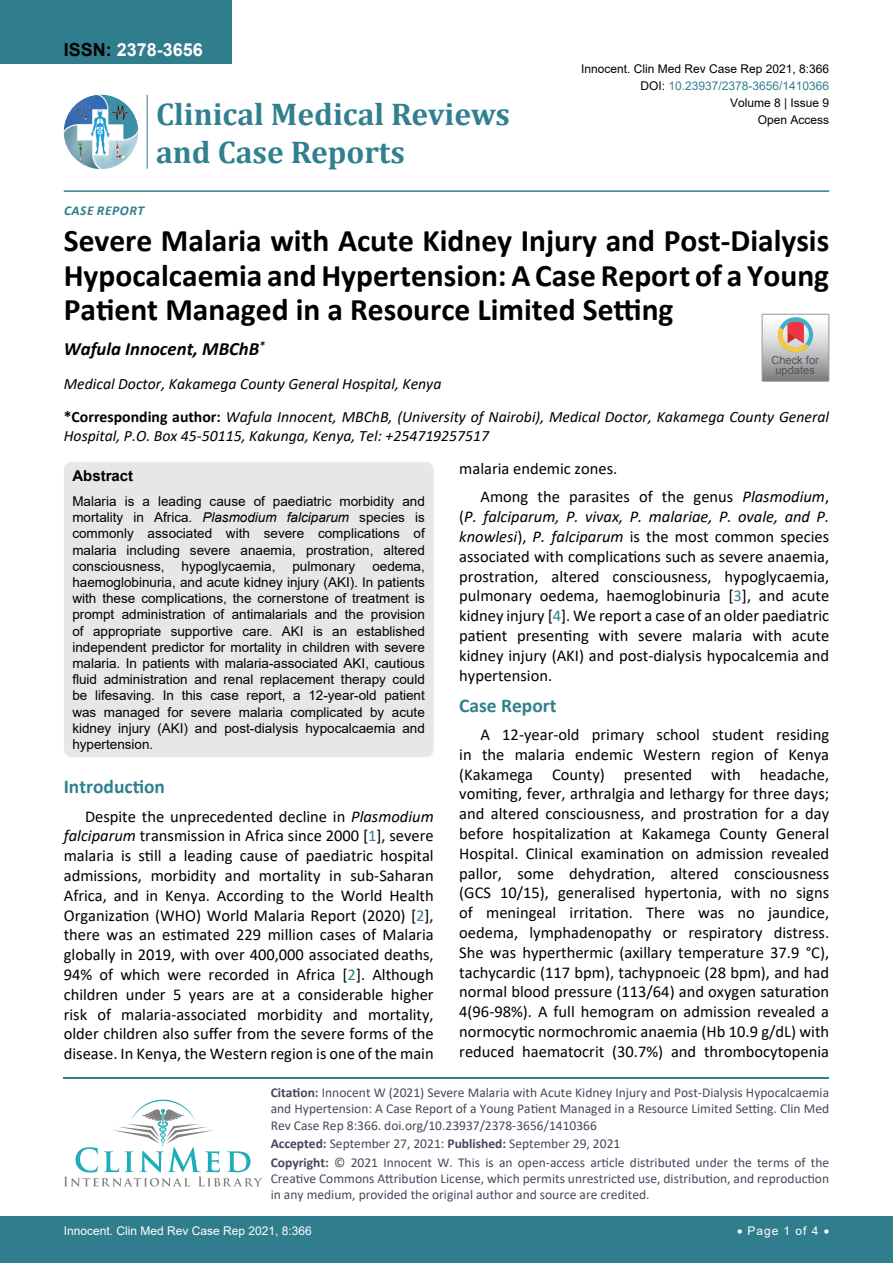
<style>
.page{position:relative;width:893px;height:1263px;background:#fff}
.page>*{position:absolute;margin:0;border:0;box-sizing:border-box;transform-origin:0 0}
.t1{font:700 31.5px/34.5px "Calibri";color:#000;text-align:justify}
.t2{font:700 31.5px "Cambria";color:#30808d}
.t3{font:700 19.5px "Calibri";color:#30808d}
.t4{font:italic 700 18.75px "Calibri";color:#000}
.t5{font:700 18px "Arial";color:#fff}
.t6{font:16.5px/19.8px "Calibri";color:#000;text-align:justify}
.t7{font:italic 15.75px/33px "Calibri";color:#000}
.t8{font:700 15px "Arial";color:#000}
.t9{font:13.5px/16.2px "Arial";color:#000;text-align:justify}
.t10{font:13.5px/16.2px "Calibri";color:#47475c;text-align:justify}
.t11{font:italic 700 13.5px "Calibri";letter-spacing:.04em;color:#307d8d}
.t12{font:12px "Arial";color:#000}
.t13{font:12px "Arial";color:#fff}
.t14{font:12px "Arial";color:#30808d}
.t15{font:11.1px/9.6px "Arial";color:#535353;text-align:center}
.s1{color:#000}
.s2{font-weight:700;font-style:normal}
.s3{font-style:italic}
.s4{color:#30808d}
.s5{font-weight:700}
</style>
<div class="page">
<hr style="left:64px;top:1077px;width:765px;height:1px;background:#30808d">
<svg style="left:64px;top:1100px;width:198px;height:86px"></svg>
<div style="left:0;top:0;width:231px;height:64px;background:#307d8d"></div>
<hr style="left:64px;top:190px;width:765px;height:2px;background:#307d8d">
<div style="left:0;top:1217px;width:893px;height:46px;background:#307d8d"></div>
<img style="left:64px;top:95px;width:74px;height:74px;border-radius:37px">
<hr style="left:147px;top:95px;width:1px;height:74px;background:#307d8d">
<svg style="left:762px;top:314px;width:67px;height:67px;background:#bdb6b3"></svg>
<div style="left:64px;top:462px;width:370px;height:295px;background:#e6e7e8;border-radius:9px"></div>
<p class="t5" style="left:64px;top:37px;width:141px"><span class="s1">ISSN:</span> 2378-3656</p>
<h1 class="t2" style="left:156px;top:92px;width:355px">Clinical Medical Reviews</h1>
<h1 class="t2" style="left:156px;top:130px;width:250px">and Case Reports</h1>
<p class="t11" style="left:64px;top:201px;width:82px">Case Report</p>
<p class="t12" style="left:581px;top:60px;width:250px">Innocent. Clin Med Rev Case Rep 2021, 8:366</p>
<p class="t12" style="left:730px;top:95px;width:101px">Volume 8 | Issue 9</p>
<p class="t14" style="left:640px;top:77px;width:190px"><span class="s1">DOI:</span> 10.23937/2378-3656/1410366</p>
<p class="t12" style="left:758px;top:112px;width:73px">Open Access</p>
<h1 class="t1" style="left:64px;top:223px;width:767px">Severe Malaria with Acute Kidney Injury and Post-Dialysis Hypocalcaemia and Hypertension: A Case Report of a Young Patient Managed in a Resource Limited Setting</h1>
<p class="t4" style="left:64px;top:336px;width:202px">Wafula Innocent, MBChB<sup>*</sup></p>
<p class="t7" style="left:64px;top:366px;width:767px">Medical Doctor, Kakamega County General Hospital, Kenya<br><span class="s2">*Corresponding author:</span> Wafula Innocent, MBChB, (University of Nairobi), Medical Doctor, Kakamega County General</p>
<p class="t7" style="left:64px;top:418px;width:427px">Hospital, P.O. Box 45-50115, Kakunga, Kenya, Tel: +254719257517</p>
<p class="t15" style="left:771px;top:356px;width:49px">Check for updates</p>
<p class="t8" style="left:72px;top:465px;width:62px">Abstract</p>
<p class="t9" style="left:72px;top:493px;width:354px">Malaria is a leading cause of paediatric morbidity and mortality in Africa. <span class="s3">Plasmodium falciparum</span> species is commonly associated with severe complications of malaria including severe anaemia, prostration, altered consciousness,</p>
<p class="t9" style="left:72px;top:558px;width:354px;text-indent:300px">oedema, haemoglobinuria, and acute kidney injury (AKI). In patients with these complications, the cornerstone of treatment is prompt administration of antimalarials and the provision of appropriate supportive care. AKI is an established independent predictor for mortality in children with severe malaria. In patients with malaria-associated AKI, cautious fluid administration and renal replacement therapy could be lifesaving. In this case report, a 12-year-old patient was managed for severe malaria complicated by acute kidney injury (AKI) and post-dialysis hypocalcaemia and hypertension.</p>
<p class="t9" style="left:182px;top:558px;width:95px">hypoglycaemia,</p>
<p class="t9" style="left:292px;top:558px;width:65px">pulmonary</p>
<p class="t3" style="left:64px;top:773px;width:103px">Introduction</p>
<p class="t6" style="left:64px;top:806px;width:371px;text-indent:21px">Despite the unprecedented decline in <span class="s3">Plasmodium falciparum</span> transmission in Africa since 2000 [<span class="s4">1</span>], severe malaria is still a leading cause of paediatric hospital admissions, morbidity and mortality in sub-Saharan Africa, and in Kenya. According to the World Health Organization (WHO) World Malaria Report (2020) [<span class="s4">2</span>], there was an estimated 229 million cases of Malaria globally in 2019, with over 400,000 associated deaths, 94% of which were recorded in Africa [<span class="s4">2</span>]. Although children under 5 years are at a considerable higher risk of malaria-associated morbidity and mortality, older children also suffer from the severe forms of the disease. In Kenya, the Western region is one of the main</p>
<p class="t6" style="left:480px;top:454px;width:350px;line-height:28.3px;text-indent:-21px">malaria endemic zones.<br>Among the parasites of the genus <span class="s3">Plasmodium</span>,</p>
<p class="t6" style="left:459px;top:506px;width:371px">(<span class="s3">P. falciparum, P. vivax, P. malariae, P. ovale, and P. knowlesi</span>), <span class="s3">P. falciparum</span> is the most common species associated with complications such as severe anaemia, prostration, altered consciousness, hypoglycaemia, pulmonary oedema, haemoglobinuria [<span class="s4">3</span>], and acute kidney injury [<span class="s4">4</span>]. We report a case of an older paediatric patient presenting with severe malaria with acute kidney injury (AKI) and post-dialysis hypocalcemia and hypertension.</p>
<p class="t3" style="left:459px;top:691px;width:99px">Case Report</p>
<p class="t6" style="left:459px;top:724px;width:371px;text-indent:21px">A 12-year-old primary school student residing in the malaria endemic Western region of Kenya (Kakamega County) presented with headache, vomiting, fever, arthralgia and lethargy for three days; and altered consciousness, and prostration for a day before hospitalization at Kakamega County General Hospital. Clinical examination on admission revealed pallor, some dehydration, altered consciousness (GCS 10/15), generalised hypertonia, with no signs of meningeal irritation. There was no jaundice, oedema, lymphadenopathy or respiratory distress.<br>She was hyperthermic (axillary temperature 37.9 °C), tachycardic (117 bpm), tachypnoeic (28 bpm), and had normal blood pressure (113/64) and oxygen saturation 4(96-98%). A full hemogram on admission revealed a normocytic normochromic anaemia (Hb 10.9 g/dL) with reduced haematocrit (30.7%) and thrombocytopenia</p>
<p class="t10" style="left:271px;top:1084px;width:560px"><span class="s5">Citation:</span> Innocent W (2021) Severe Malaria with Acute Kidney Injury and Post-Dialysis Hypocalcaemia and Hypertension: A Case Report of a Young Patient Managed in a Resource Limited Setting. Clin Med Rev Case Rep 8:366. doi.org/10.23937/2378-3656/1410366</p>
<p class="t10" style="left:271px;top:1154px;width:560px"><span class="s5">Copyright:</span> © 2021 Innocent W. This is an open-access article distributed under the terms of the Creative Commons Attribution License, which permits unrestricted use, distribution, and reproduction in any medium, provided the original author and source are credited.</p>
<p class="t10" style="left:271px;top:1135px;width:351px"><span class="s5">Accepted:</span> September 27, 2021: <span class="s5">Published:</span> September 29, 2021</p>
<p class="t13" style="left:64px;top:1223px;width:250px">Innocent. Clin Med Rev Case Rep 2021, 8:366</p>
<p class="t13" style="left:737px;top:1223px;width:94px">• Page 1 of 4 •</p>
</div>
